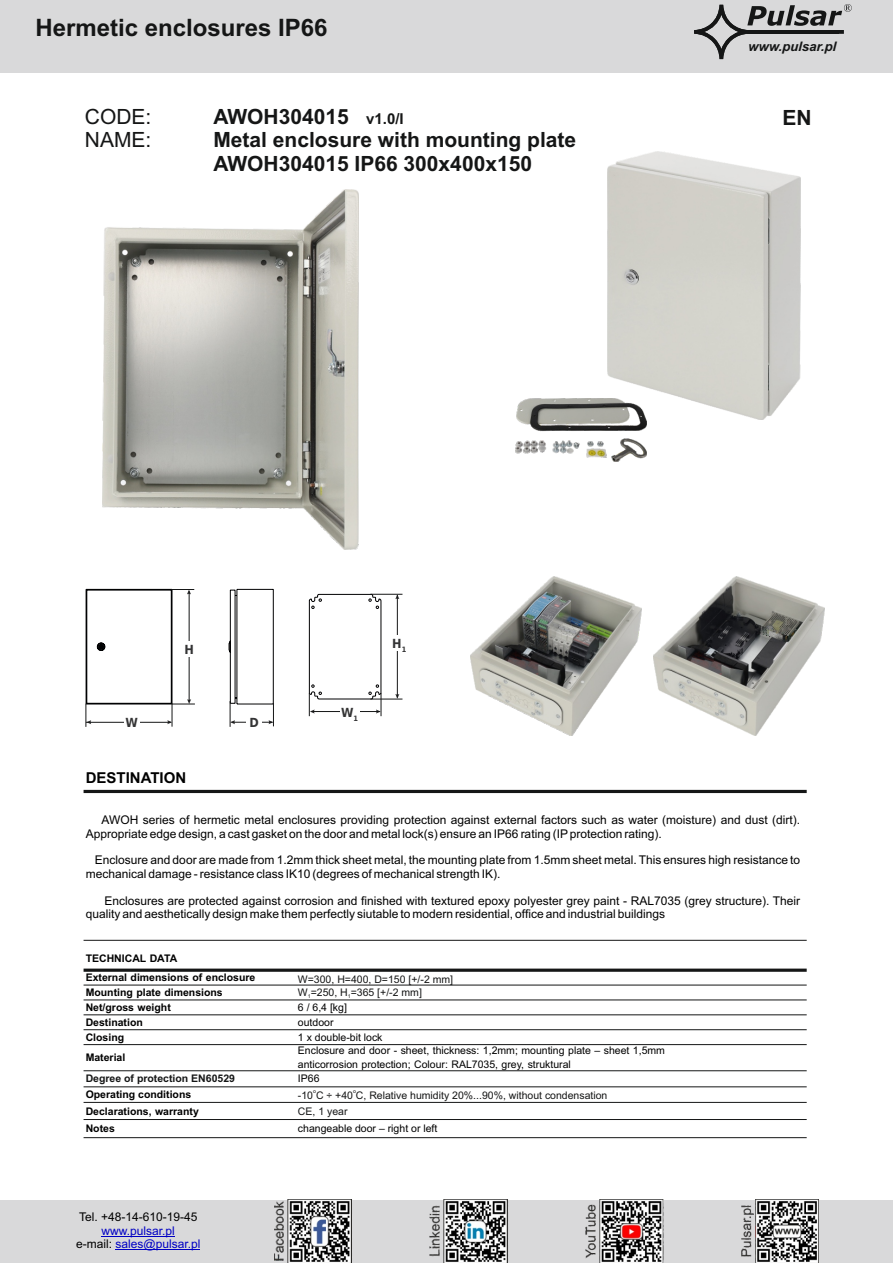
<style>
.page{position:relative;width:893px;height:1263px;background:#fff}
.page>*{position:absolute;margin:0;border:0;box-sizing:border-box;transform-origin:0 0}
.t1{font:700 24px "Arial";color:#151616}
.t2{font:700 21px/23.4px "Arial";color:#151616}
.t3{font:21px "Arial";color:#151616}
.t4{font:700 15px "Arial";color:#000}
.t5{font:700 15px "Arial";color:#151616}
.t6{font:italic 700 13.2px "Arial";color:#151616}
.t7{font:700 12.6px "DejaVu Sans Condensed";color:#343435}
.t8{font:12px/13.4px "Arial";color:#000}
.t9{font:12px "Arial";color:#0000c4}
.t10{font:10.5px/14.1px "Arial";color:#000}
.t11{font:700 10.5px/18.9px "Arial";color:#000}
.t12{font:10.5px "Arial";color:#151616}
.t13{font:700 10.5px "Arial";color:#151616}
.t14{font:5.25px "Arial";color:#151616}
.s1{color:#000}
</style>
<div class="page">
<div style="left:0;top:0;width:893px;height:73px;background:#d9d9da"></div>
<hr style="left:84px;top:1137px;width:723px;height:1px;background:#151616">
<hr style="left:84px;top:1119px;width:723px;height:1px;background:#151616">
<hr style="left:84px;top:1102px;width:723px;height:1px;background:#151616">
<hr style="left:84px;top:1086px;width:723px;height:1px;background:#151616">
<hr style="left:84px;top:1070px;width:723px;height:1px;background:#151616">
<hr style="left:84px;top:1044px;width:723px;height:1px;background:#151616">
<hr style="left:84px;top:1029px;width:723px;height:1px;background:#151616">
<hr style="left:84px;top:1014px;width:723px;height:1px;background:#151616">
<hr style="left:84px;top:1000px;width:723px;height:1px;background:#151616">
<hr style="left:84px;top:985px;width:723px;height:1px;background:#151616">
<svg style="left:84px;top:968px;width:723px;height:4px"></svg>
<hr style="left:84px;top:940px;width:723px;height:1px;background:#151616">
<hr style="left:84px;top:790px;width:723px;height:3px;background:#151616">
<svg style="left:694px;top:4px;width:158px;height:55px"></svg>
<hr style="left:747px;top:30px;width:92px;height:4px;background:#151616">
<svg style="left:85px;top:589px;width:110px;height:138px"></svg>
<svg style="left:228px;top:589px;width:46px;height:138px"></svg>
<svg style="left:308px;top:593px;width:74px;height:123px"></svg>
<svg style="left:395px;top:694px;width:4px;height:5px"></svg>
<hr style="left:397px;top:595px;width:1px;height:103px;background:#151616">
<div style="left:391px;top:635px;width:16px;height:16px;background:#fff"></div>
<hr style="left:370px;top:594px;width:32px;height:1px;background:#151616">
<hr style="left:370px;top:699px;width:32px;height:1px;background:#151616">
<img style="left:516px;top:399px;width:130px;height:63px">
<div style="left:0;top:1200px;width:893px;height:63px;background:#d9d9da"></div>
<hr style="left:102px;top:1236px;width:73px;height:1px;background:#0000c4">
<hr style="left:116px;top:1249px;width:84px;height:1px;background:#0000c4">
<img style="left:275px;top:1200px;width:543px;height:63px">
<img style="left:102px;top:190px;width:257px;height:360px">
<img style="left:607px;top:152px;width:194px;height:267px">
<img style="left:470px;top:577px;width:172px;height:158px">
<img style="left:653px;top:577px;width:171px;height:158px">
<h1 class="t1" style="left:35px;top:18px;width:294px">Hermetic enclosures IP66</h1>
<p class="t6" style="left:748px;top:41px;width:89px">www.pulsar.pl</p>
<h2 class="t3" style="left:85px;top:108px;width:68px">CODE:</h2>
<h2 class="t2" style="left:782px;top:108px;width:31px">EN</h2>
<h2 class="t3" style="left:85px;top:132px;width:68px">NAME:</h2>
<h2 class="t2" style="left:213px;top:107px;width:137px">AWOH304015</h2>
<p class="t5" style="left:366px;top:113px;width:39px">v1.0/I</p>
<h2 class="t2" style="left:213px;top:130px;width:364px">Metal enclosure with mounting plate<br>AWOH304015 IP66 300x400x150</h2>
<p class="t7" style="left:126px;top:717px;width:14px">W</p>
<p class="t7" style="left:184px;top:644px;width:11px">H</p>
<p class="t7" style="left:250px;top:718px;width:11px">D</p>
<p class="t7" style="left:341px;top:707px;width:19px">W<sub>1</sub></p>
<p class="t7" style="left:392px;top:638px;width:16px">H<sub>1</sub></p>
<p class="t4" style="left:86px;top:772px;width:102px">DESTINATION</p>
<p class="t8" style="left:86px;top:814px;width:716px;text-indent:16px">AWOH series of hermetic metal enclosures providing protection against external factors such as water (moisture) and dust (dirt).<br>Appropriate edge design, a cast gasket on the door and metal lock(s) ensure an IP66 rating (IPprotection rating).</p>
<p class="t8" style="left:86px;top:855px;width:716px;text-indent:9px">Enclosure and door are made from 1.2mm thick sheet metal, the mounting plate from 1.5mm sheet metal. This ensures high resistance to mechanical damage - resistance class IK10 (degrees of mechanical strength IK).</p>
<p class="t8" style="left:86px;top:895px;width:716px;text-indent:19px">Enclosures are protected against corrosion and finished with textured epoxy polyester grey paint - RAL7035 (grey structure). Their quality and aesthetically design make them perfectly siutable to modern residential, office and industrial buildings</p>
<p class="t11" style="left:86px;top:950px;width:171px">TECHNICAL DATA<br>External dimensions of enclosure</p>
<p class="t12" style="left:298px;top:975px;width:157px">W=300, H=400, D=150 [+/-2 mm]</p>
<p class="t11" style="left:86px;top:984px;width:139px">Mounting plate dimensions</p>
<p class="t12" style="left:298px;top:988px;width:126px">W =250, H =365 [+/-2 mm]</p>
<p class="t14" style="left:308px;top:994px;width:4px">1</p>
<p class="t14" style="left:348px;top:994px;width:4px">1</p>
<p class="t11" style="left:86px;top:999px;width:87px">Net/gross weight</p>
<p class="t10" style="left:298px;top:1001px;width:51px">6 / 6,4 [kg]</p>
<p class="t11" style="left:86px;top:1014px;width:59px">Destination</p>
<p class="t10" style="left:298px;top:1016px;width:37px">outdoor</p>
<p class="t11" style="left:86px;top:1029px;width:40px">Closing</p>
<p class="t10" style="left:298px;top:1031px;width:86px">1 x double-bit lock</p>
<p class="t11" style="left:86px;top:1049px;width:41px">Material</p>
<p class="t10" style="left:298px;top:1044px;width:369px">Enclosure and door - sheet, thickness: 1,2mm; mounting plate – sheet 1,5mm anticorrosion protection; Colour: RAL7035, grey, struktural</p>
<p class="t13" style="left:86px;top:1075px;width:151px">Degree of protection EN60529</p>
<p class="t10" style="left:298px;top:1073px;width:23px">IP66</p>
<p class="t11" style="left:86px;top:1086px;width:107px">Operating conditions</p>
<p class="t14" style="left:313px;top:1089px;width:4px">o</p>
<p class="t14" style="left:353px;top:1089px;width:4px">o</p>
<p class="t12" style="left:298px;top:1091px;width:311px">-10 C ÷ +40 C, Relative humidity 20%...90%, without condensation</p>
<p class="t11" style="left:86px;top:1102px;width:115px">Declarations, warranty</p>
<p class="t12" style="left:298px;top:1107px;width:51px">CE, 1 year</p>
<p class="t11" style="left:86px;top:1120px;width:31px">Notes</p>
<p class="t10" style="left:298px;top:1122px;width:141px">changeable door – right or left</p>
<p class="t8" style="left:79px;top:1211px;width:120px">Tel. +48-14-610-19-45</p>
<p class="t9" style="left:76px;top:1239px;width:126px"><span class="s1">e-mail:</span> sales@pulsar.pl</p>
<p class="t9" style="left:102px;top:1226px;width:75px">www.pulsar.pl</p>
</div>
